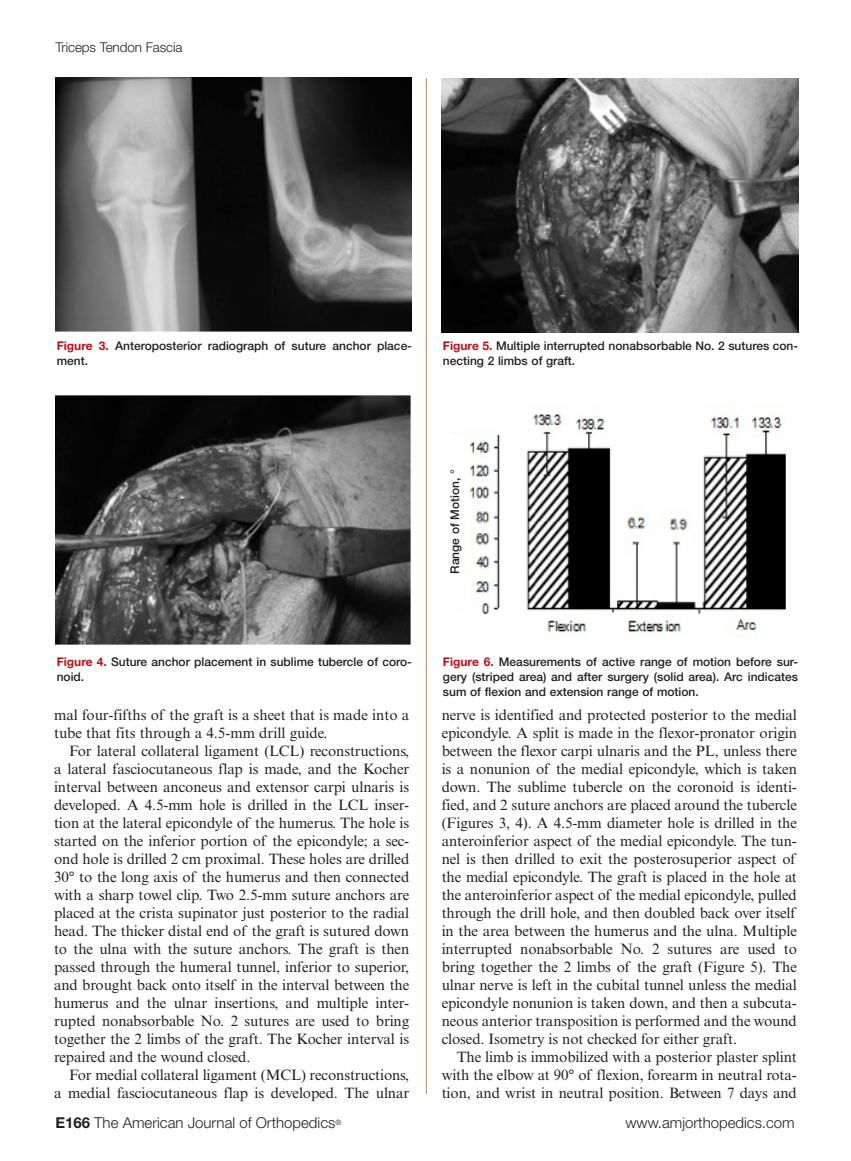
<style>
.page{position:relative;width:851px;height:1161px;background:#fff}
.page>*{position:absolute;margin:0;border:0;box-sizing:border-box;transform-origin:0 0}
.text_2{font:15px/18px "Times New Roman MT Std";letter-spacing:-.01em;color:#231f20;text-align:justify}
.text_1{font:15px/18px "Times New Roman MT Std";color:#231f20}
.t1{font:300 15px "Helvetica Neue LT Std";color:#231f20}
.t2{font:700 15px "Helvetica Neue LT Std";color:#231f20}
.t3{font:300 13.5px "Helvetica Neue LT Std";letter-spacing:-.01em;color:#231f20}
.bio_with_rule_above{font:500 12px/15px "Helvetica Neue LT Std";color:#231f20}
.t4{font:300 7.35px "Helvetica Neue LT Std";color:#231f20}
.s1{font-weight:700;color:#bb1018}
.s2{font-weight:700}
</style>
<div class="page">
<hr style="left:426px;top:78px;width:1px;height:1016px;background:#ab8d60">
<img style="left:55px;top:78px;width:357px;height:254px">
<img style="left:441px;top:78px;width:357px;height:254px">
<img style="left:56px;top:395px;width:355px;height:250px">
<img style="left:470px;top:404px;width:316px;height:233px">
<p class="t3" style="left:56px;top:39px;width:128px">Triceps Tendon Fascia</p>
<p class="bio_with_rule_above" style="left:57px;top:338px;width:357px"><span class="s1">Figure 3.</span> Anteroposterior radiograph of suture anchor place&shy;ment.</p>
<p class="bio_with_rule_above" style="left:443px;top:338px;width:357px"><span class="s1">Figure 5.</span> Multiple interrupted nonabsorbable No. 2 sutures con&shy;necting 2 limbs of graft.</p>
<p class="bio_with_rule_above" style="left:447px;top:574px;width:106px;rotate:-90deg">Range of Motion, °</p>
<p class="bio_with_rule_above" style="left:57px;top:654px;width:357px"><span class="s1">Figure 4.</span> Suture anchor placement in sublime tubercle of coro&shy;noid.</p>
<p class="bio_with_rule_above" style="left:443px;top:654px;width:357px;text-align:justify"><span class="s1">Figure 6.</span> Measurements of active range of motion before sur&shy;gery (striped area) and after surgery (solid area). Arc indicates sum of flexion and extension range of motion.</p>
<p class="text_1" style="left:54px;top:706px;width:356px">mal four-fifths of the graft is a sheet that is made into a tube that fits through a 4.5-mm drill guide.</p>
<p class="text_2" style="left:54px;top:742px;width:357px;text-indent:15px">For lateral collateral ligament (LCL) reconstructions, a lateral fasciocutaneous flap is made, and the Kocher interval between anconeus and extensor carpi ulnaris is developed. A 4.5-mm hole is drilled in the LCL inser&shy;tion at the lateral epicondyle of the humerus. The hole is started on the inferior portion of the epicondyle; a sec&shy;ond hole is drilled 2 cm proximal. These holes are drilled 30° to the long axis of the humerus and then connected with a sharp towel clip. Two 2.5-mm suture anchors are placed at the crista supinator just posterior to the radial head. The thicker distal end of the graft is sutured down to the ulna with the suture anchors. The graft is then passed through the humeral tunnel, inferior to superior, and brought back onto itself in the interval between the humerus and the ulnar insertions, and multiple inter&shy;rupted nonabsorbable No. 2 sutures are used to bring together the 2 limbs of the graft. The Kocher interval is repaired and the wound closed.</p>
<p class="text_2" style="left:54px;top:1066px;width:357px;text-align:right">For medial collateral ligament (MCL) reconstructions,<br>a medial fasciocutaneous flap is developed. The ulnar</p>
<p class="text_2" style="left:441px;top:706px;width:357px">nerve is identified and protected posterior to the medial epicondyle. A split is made in the flexor-pronator origin between the flexor carpi ulnaris and the PL, unless there is a nonunion of the medial epicondyle, which is taken down. The sublime tubercle on the coronoid is identi&shy;fied, and 2 suture anchors are placed around the tubercle (Figures 3, 4). A 4.5-mm diameter hole is drilled in the anteroinferior aspect of the medial epicondyle. The tun&shy;nel is then drilled to exit the posterosuperior aspect of the medial epicondyle. The graft is placed in the hole at the anteroinferior aspect of the medial epicondyle, pulled through the drill hole, and then doubled back over itself in the area between the humerus and the ulna. Multiple interrupted nonabsorbable No. 2 sutures are used to bring together the 2 limbs of the graft (Figure 5). The ulnar nerve is left in the cubital tunnel unless the medial epicondyle nonunion is taken down, and then a subcuta&shy;neous anterior transposition is performed and the wound closed. Isometry is not checked for either graft.</p>
<p class="text_2" style="left:441px;top:1048px;width:357px;text-indent:15px">The limb is immobilized with a posterior plaster splint with the elbow at 90° of flexion, forearm in neutral rota&shy;tion, and wrist in neutral position. Between 7 days and</p>
<p class="t1" style="left:55px;top:1113px;width:287px"><span class="s2">E166</span> The American Journal of Orthopedics<sup>®</sup></p>
<p class="t1" style="left:625px;top:1113px;width:171px">www.amjorthopedics.com</p>
<p class="t2" style="left:82px;top:1115px;width:10px">4</p>
<p class="t4" style="left:335px;top:1119px;width:7px">®</p>
</div>
